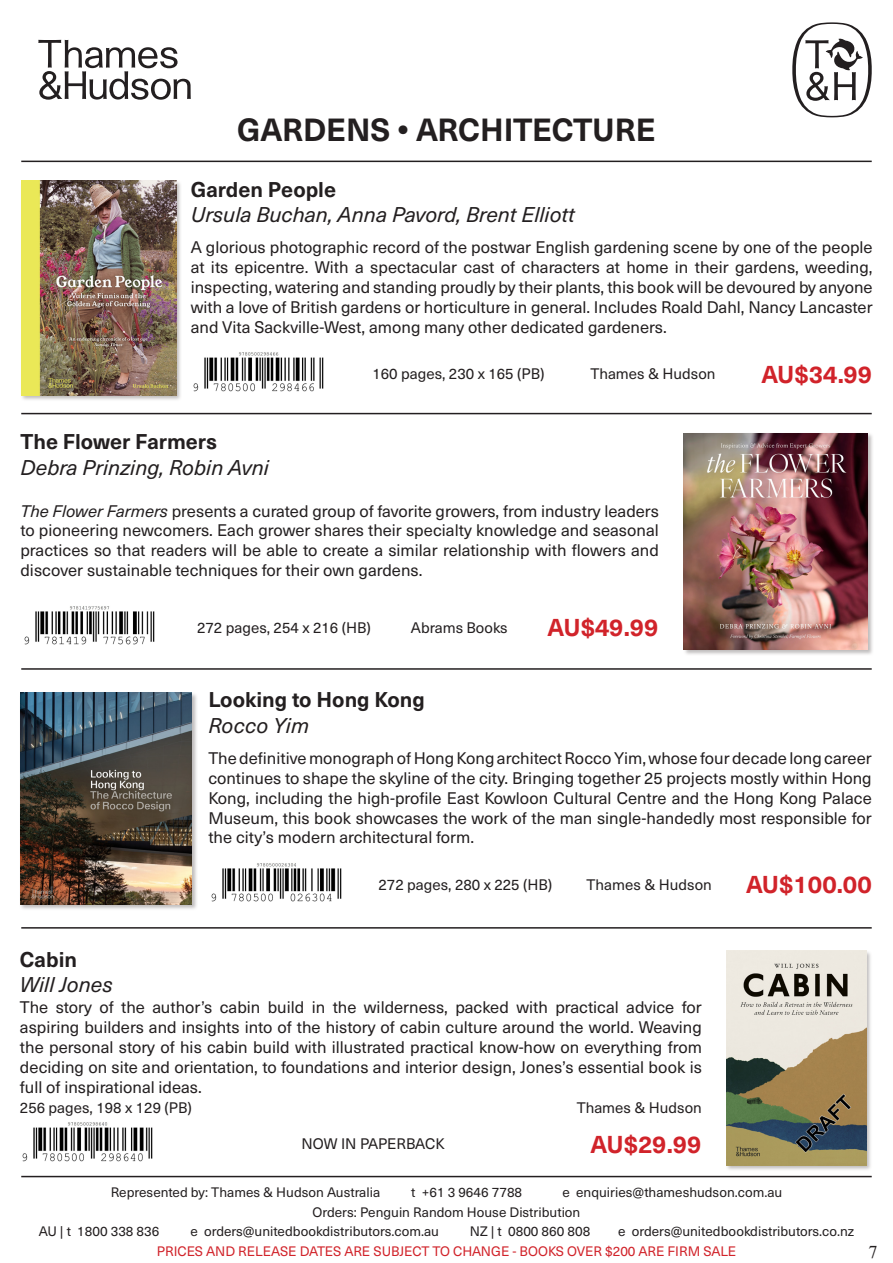
<style>
.page{position:relative;width:893px;height:1263px;background:#fff}
.page>*{position:absolute;margin:0;border:0;box-sizing:border-box;transform-origin:0 0}
.New_release_Title{font:700 31.5px "Neue Haas Unica W1 G";color:#231f20}
.t1{font:700 24px "Neue Haas Unica W1 G";color:#d1232a}
.t2{font:italic 21px "Neue Haas Unica W1 G";color:#231f20}
.t3{font:700 21px "Neue Haas Unica W1 G";color:#231f20}
.t4{font:18px "Times New Roman";color:#231f20}
.t5{font:16.5px/19.8px "Neue Haas Unica W1 G";color:#231f20;text-align:justify}
.t6{font:15px "Neue Haas Unica W1 G";color:#231f20}
.Address_Footnote{font:13.5px "Neue Haas Unica W1 G";color:#231f20}
.Address_Footnote-2{font:13.5px "Neue Haas Unica W1 G";color:#d1232a}
.s1{font-style:italic}
</style>
<div class="page">
<hr style="left:21px;top:161px;width:851px;height:1px;background:#231f20">
<svg style="left:38px;top:40px;width:153px;height:60px"></svg>
<svg style="left:792px;top:22px;width:80px;height:95px"></svg>
<hr style="left:21px;top:1176px;width:851px;height:1px;background:#231f20">
<hr style="left:21px;top:413px;width:851px;height:1px;background:#231f20">
<hr style="left:21px;top:668px;width:851px;height:2px;background:#231f20">
<hr style="left:21px;top:927px;width:851px;height:1px;background:#231f20">
<div style="left:21px;top:180px;width:162px;height:221px;background:#aaa7a7;opacity:.75"></div>
<img style="left:21px;top:181px;width:155px;height:214px">
<img style="left:193px;top:352px;width:131px;height:40px">
<div style="left:683px;top:433px;width:191px;height:223px;background:#aaa7a7;opacity:.75"></div>
<img style="left:684px;top:433px;width:183px;height:217px">
<img style="left:24px;top:606px;width:131px;height:39px">
<div style="left:20px;top:692px;width:178px;height:219px;background:#aaa7a7;opacity:.75"></div>
<img style="left:20px;top:693px;width:172px;height:211px">
<img style="left:211px;top:863px;width:131px;height:39px">
<div style="left:726px;top:950px;width:146px;height:221px;background:#aaa7a7;opacity:.75"></div>
<img style="left:726px;top:951px;width:140px;height:214px">
<img style="left:22px;top:1122px;width:131px;height:40px">
<p class="New_release_Title" style="left:237px;top:106px;width:420px">GARDENS • ARCHITECTURE</p>
<p class="t3" style="left:191px;top:173px;width:147px">Garden People</p>
<p class="t2" style="left:191px;top:199px;width:386px">Ursula Buchan, Anna Pavord, Brent Elliott</p>
<p class="t5" style="left:191px;top:237px;width:683px">A glorious photographic record of the postwar English gardening scene by one of the people at its epicentre. With a spectacular cast of characters at home in their gardens, weeding, inspecting, watering and standing proudly by their plants, this book will be devoured by anyone with a love of British gardens or horticulture in general. Includes Roald Dahl, Nancy Lancaster and Vita Sackville-West, among many other dedicated gardeners.</p>
<p class="t3" style="left:20px;top:426px;width:198px">The Flower Farmers</p>
<p class="t2" style="left:20px;top:452px;width:250px">Debra Prinzing, Robin Avni</p>
<p class="t6" style="left:372px;top:363px;width:174px">160 pages, 230 x 165 (PB)</p>
<p class="t6" style="left:590px;top:363px;width:127px">Thames &amp; Hudson</p>
<p class="t1" style="left:761px;top:356px;width:113px">AU$34.99</p>
<p class="t5" style="left:20px;top:500px;width:640px"><span class="s1">The Flower Farmers</span> presents a curated group of favorite growers, from industry leaders</p>
<p class="t5" style="left:20px;top:520px;width:640px">to pioneering newcomers. Each grower shares their specialty knowledge and seasonal practices so that readers will be able to create a similar relationship with flowers and discover sustainable techniques for their own gardens.</p>
<p class="t6" style="left:197px;top:616px;width:175px">272 pages, 254 x 216 (HB)</p>
<p class="t6" style="left:411px;top:616px;width:98px">Abrams Books</p>
<p class="t1" style="left:548px;top:610px;width:113px">AU$49.99</p>
<p class="t3" style="left:208px;top:684px;width:218px">Looking to Hong Kong</p>
<p class="t2" style="left:208px;top:710px;width:102px">Rocco Yim</p>
<p class="t5" style="left:208px;top:747px;width:665px">The definitive monograph of Hong Kong architect Rocco Yim, whose four decade long career continues to shape the skyline of the city. Bringing together 25 projects mostly within Hong Kong, including the high-profile East Kowloon Cultural Centre and the Hong Kong Palace Museum, this book showcases the work of the man single-handedly most responsible for the city’s modern architectural form.</p>
<p class="t3" style="left:20px;top:943px;width:59px">Cabin</p>
<p class="t2" style="left:20px;top:969px;width:94px">Will Jones</p>
<p class="t6" style="left:378px;top:873px;width:175px">272 pages, 280 x 225 (HB)</p>
<p class="t6" style="left:587px;top:873px;width:127px">Thames &amp; Hudson</p>
<p class="t1" style="left:746px;top:866px;width:127px">AU$100.00</p>
<p class="t5" style="left:20px;top:997px;width:683px">The story of the author’s cabin build in the wilderness, packed with practical advice for aspiring builders and insights into of the history of cabin culture around the world. Weaving the personal story of his cabin build with illustrated practical know-how on everything from deciding on site and orientation, to foundations and interior design, Jones’s essential book is full of inspirational ideas.</p>
<p class="t6" style="left:20px;top:1096px;width:174px">256 pages, 198 x 129 (PB)</p>
<p class="t6" style="left:577px;top:1096px;width:127px">Thames &amp; Hudson</p>
<p class="t6" style="left:302px;top:1133px;width:145px">NOW IN PAPERBACK</p>
<p class="t1" style="left:591px;top:1126px;width:113px">AU$29.99</p>
<p class="Address_Footnote" style="left:111px;top:1182px;width:271px">Represented by: Thames &amp; Hudson Australia</p>
<p class="Address_Footnote" style="left:411px;top:1182px;width:112px">t +61 3 9646 7788</p>
<p class="Address_Footnote" style="left:563px;top:1182px;width:221px">e enquiries@thameshudson.com.au</p>
<p class="Address_Footnote" style="left:313px;top:1202px;width:269px">Orders: Penguin Random House Distribution</p>
<p class="Address_Footnote" style="left:39px;top:1221px;width:122px">AU | t 1800 338 836</p>
<p class="Address_Footnote" style="left:190px;top:1221px;width:250px">e orders@unitedbookdistributors.com.au</p>
<p class="Address_Footnote" style="left:470px;top:1221px;width:122px">NZ | t 0800 860 808</p>
<p class="Address_Footnote" style="left:618px;top:1221px;width:238px">e orders@unitedbookdistributors.co.nz</p>
<p class="Address_Footnote-2" style="left:157px;top:1241px;width:581px">PRICES AND RELEASE DATES ARE SUBJECT TO CHANGE - BOOKS OVER $200 ARE FIRM SALE</p>
<p class="t4" style="left:869px;top:1240px;width:10px">7</p>
</div>
